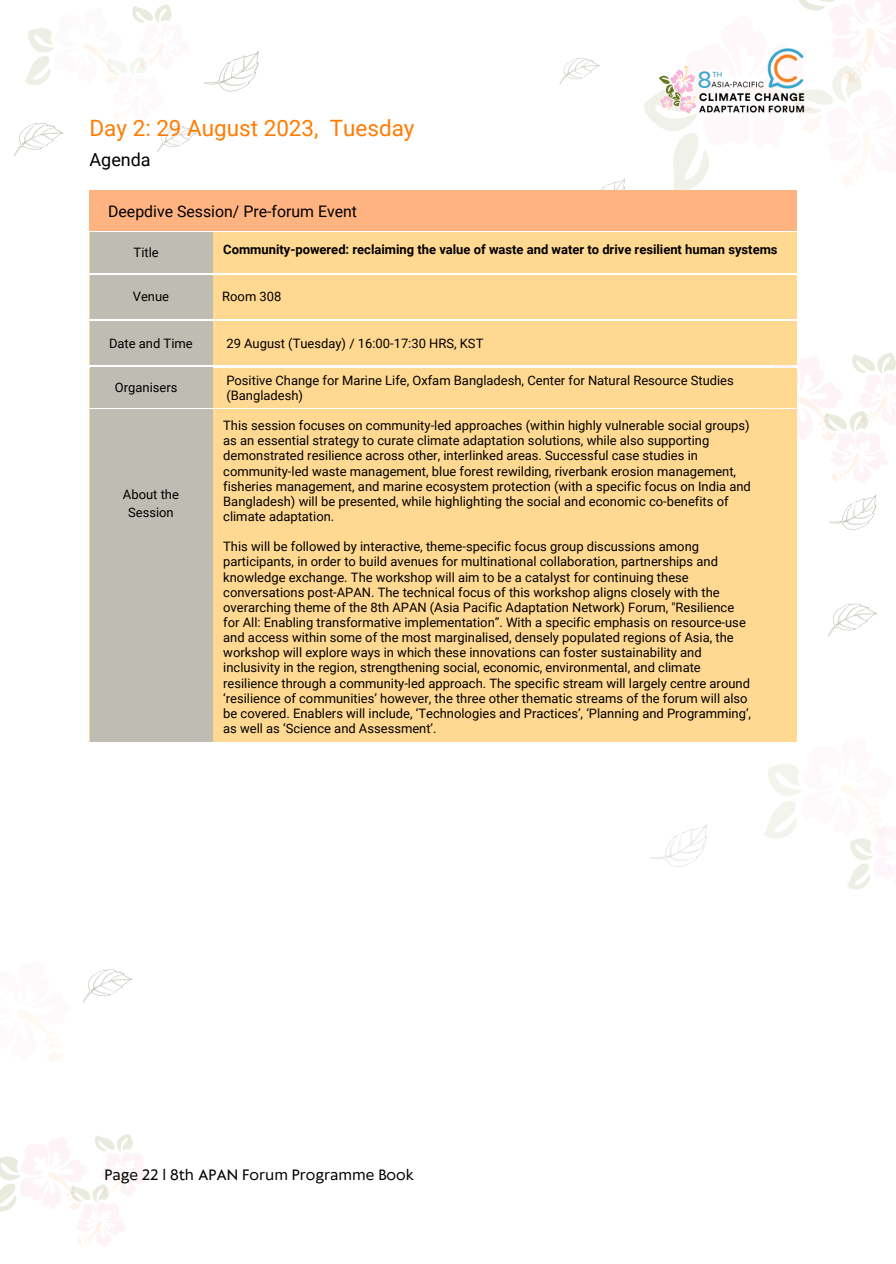
<style>
.page{position:relative;width:896px;height:1264px;background:#fff}
.page>*{position:absolute;margin:0;border:0;box-sizing:border-box;transform-origin:0 0}
.t1{font:600 22.8px "Muli";color:#3ca6cb}
.t2{font:22.5px "Roboto";color:#ff7c04}
.t3{font:18px "Roboto";color:#000}
.t4{font:15.9px "Roboto";color:#000}
.t5{font:14.1px "Klein Text";color:#000}
.t6{font:700 13.05px "Roboto";color:#000}
.t7{font:13.05px/17.9px "Roboto";color:#000;text-align:center}
.t8{font:12.9px/15.1px "Roboto";color:#000}
.t9{font:600 7.2px "Muli";color:#3b93aa}
</style>
<div class="page">
<svg style="left:649px;top:824px;width:58px;height:43px"></svg>
<svg style="left:828px;top:603px;width:49px;height:34px"></svg>
<svg style="left:14px;top:4px;width:245px;height:152px"></svg>
<svg style="left:0;top:1134px;width:150px;height:113px"></svg>
<svg style="left:767px;top:353px;width:129px;height:178px"></svg>
<svg style="left:733px;top:741px;width:153px;height:149px"></svg>
<svg style="left:559px;top:0;width:337px;height:190px"></svg>
<svg style="left:83px;top:969px;width:50px;height:34px"></svg>
<div style="left:90px;top:233px;width:707px;height:40px;background:#ffd891"></div>
<div style="left:90px;top:190px;width:707px;height:41px;background:#ffb380"></div>
<div style="left:90px;top:233px;width:122px;height:40px;background:#bfbdb3"></div>
<div style="left:90px;top:368px;width:707px;height:40px;background:#ffd891"></div>
<div style="left:90px;top:368px;width:122px;height:40px;background:#bfbdb3"></div>
<div style="left:90px;top:409px;width:707px;height:332px;background:#ffd891"></div>
<div style="left:90px;top:409px;width:122px;height:332px;background:#bfbdb3"></div>
<div style="left:90px;top:275px;width:707px;height:44px;background:#ffd891"></div>
<div style="left:90px;top:275px;width:122px;height:44px;background:#bfbdb3"></div>
<div style="left:90px;top:321px;width:707px;height:44px;background:#ffd891"></div>
<div style="left:90px;top:321px;width:122px;height:44px;background:#bfbdb3"></div>
<p class="t2" style="left:90px;top:115px;width:326px">Day 2: 29 August 2023, Tuesday</p>
<p class="t3" style="left:90px;top:149px;width:63px">Agenda</p>
<p class="t1" style="left:698px;top:65px;width:15px">8</p>
<p class="t9" style="left:712px;top:70px;width:11px">TH</p>
<p class="t4" style="left:108px;top:203px;width:250px">Deepdive Session/ Pre-forum Event</p>
<p class="t7" style="left:134px;top:244px;width:27px">Title</p>
<p class="t6" style="left:223px;top:242px;width:556px">Community-powered: reclaiming the value of waste and water to drive resilient human systems</p>
<p class="t7" style="left:133px;top:288px;width:38px">Venue</p>
<p class="t8" style="left:222px;top:289px;width:61px">Room 308</p>
<p class="t7" style="left:109px;top:334px;width:85px">Date and Time</p>
<p class="t8" style="left:226px;top:336px;width:258px">29 August (Tuesday) / 16:00-17:30 HRS, KST</p>
<p class="t7" style="left:115px;top:378px;width:64px">Organisers</p>
<p class="t8" style="left:226px;top:373px;width:509px">Positive Change for Marine Life, Oxfam Bangladesh, Center for Natural Resource Studies (Bangladesh)</p>
<p class="t8" style="left:223px;top:418px;width:529px">This session focuses on community-led approaches (within highly vulnerable social groups) as an essential strategy to curate climate adaptation solutions, while also supporting demonstrated resilience across other, interlinked areas. Successful case studies in community-led waste management, blue forest rewilding, riverbank erosion management, fisheries management, and marine ecosystem protection (with a specific focus on India and Bangladesh) will be presented, while highlighting the social and economic co-benefits of climate adaptation.</p>
<p class="t8" style="left:223px;top:539px;width:529px">This will be followed by interactive, theme-specific focus group discussions among participants, in order to build avenues for multinational collaboration, partnerships and knowledge exchange. The workshop will aim to be a catalyst for continuing these conversations post-APAN. The technical focus of this workshop aligns closely with the overarching theme of the 8th APAN (Asia Pacific Adaptation Network) Forum, "Resilience for All: Enabling transformative implementation”. With a specific emphasis on resource-use and access within some of the most marginalised, densely populated regions of Asia, the workshop will explore ways in which these innovations can foster sustainability and inclusivity in the region, strengthening social, economic, environmental, and climate resilience through a community-led approach. The specific stream will largely centre around ‘resilience of communities’ however, the three other thematic streams of the forum will also be covered. Enablers will include, ‘Technologies and Practices’, ‘Planning and Programming’, as well as ‘Science and Assessment’.</p>
<p class="t7" style="left:123px;top:486px;width:57px">About the<br>Session</p>
<p class="t5" style="left:105px;top:1167px;width:311px">Page 22 l 8th APAN Forum Programme Book</p>
</div>
